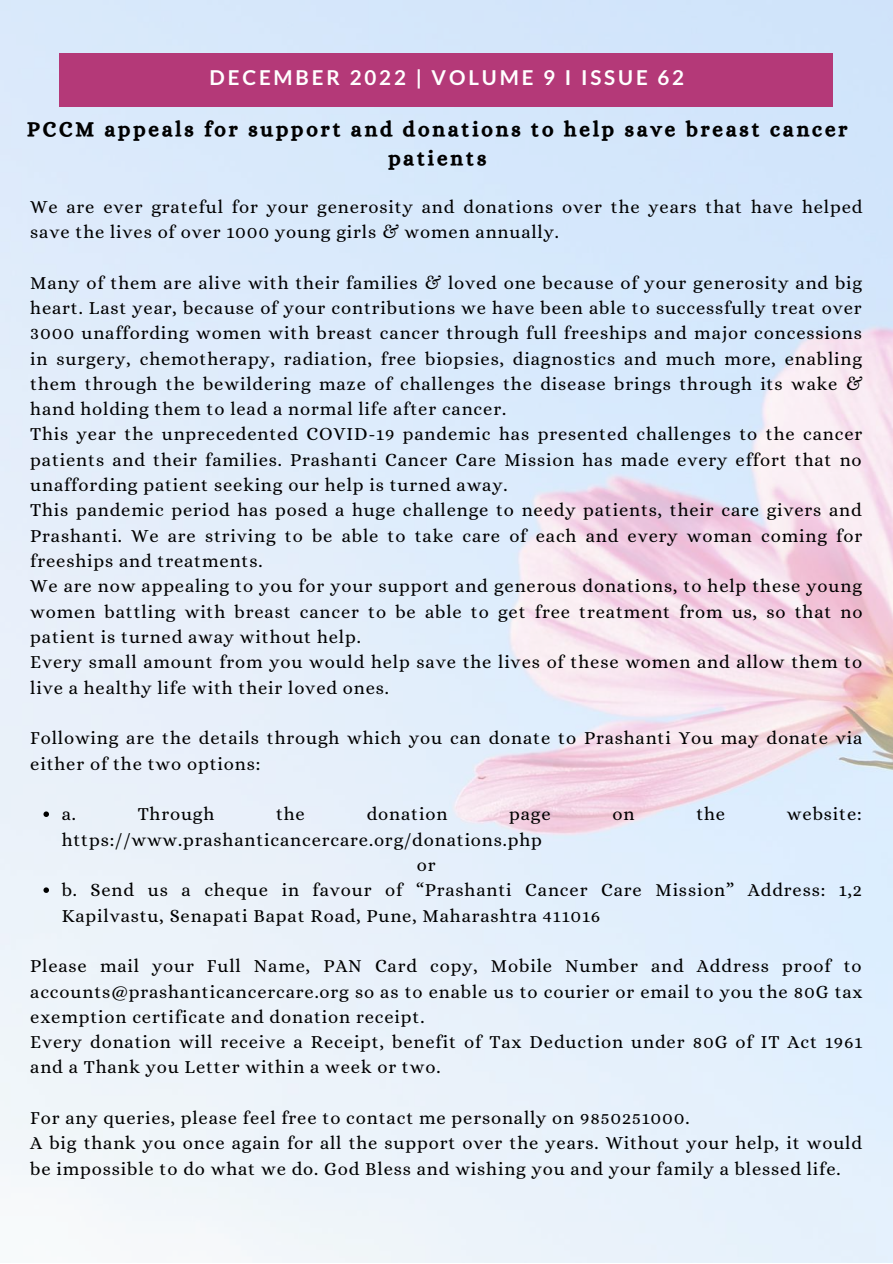
<style>
.page{position:relative;width:893px;height:1264px;background:#fff}
.page>*{position:absolute;margin:0;border:0;box-sizing:border-box;transform-origin:0 0}
.t1{font:21px/29.2px "CA Generated";letter-spacing:.14em;color:#000;text-align:center}
.t2{font:700 20.55px "Lato";letter-spacing:.14em;color:#fff}
.t3{font:18.45px/25.3px "Alice";letter-spacing:.045em;color:#000}
</style>
<div class="page">
<img style="left:0;top:0;width:892px;height:1262px">
<div style="left:59px;top:54px;width:774px;height:53px;background:#b43978"></div>
<svg style="left:43px;top:811px;width:6px;height:6px"></svg>
<svg style="left:43px;top:887px;width:6px;height:5px"></svg>
<p class="t2" style="left:209px;top:65px;width:476px">DECEMBER 2022 | VOLUME 9 I ISSUE 62</p>
<p class="t1" style="left:27px;top:114px;width:821px">PCCM appeals for support and donations to help save breast cancer patients</p>
<p class="t3" style="left:30px;top:194px;width:833px">We are ever grateful for your generosity and donations over the years that have helped save the lives of over 1000 young girls &amp; women annually.</p>
<p class="t3" style="left:30px;top:270px;width:833px">Many of them are alive with their families &amp; loved one because of your generosity and big heart. Last year, because of your contributions we have been able to successfully treat over 3000 unaffording women with breast cancer through full freeships and major concessions in surgery, chemotherapy, radiation, free biopsies, diagnostics and much more, enabling them through the bewildering maze of challenges the disease brings through its wake &amp; hand holding them to lead a normal life after cancer.<br>This year the unprecedented COVID-19 pandemic has presented challenges to the cancer patients and their families. Prashanti Cancer Care Mission has made every effort that no unaffording patient seeking our help is turned away.<br>This pandemic period has posed a huge challenge to needy patients, their care givers and Prashanti. We are striving to be able to take care of each and every woman coming for freeships and treatments.<br>We are now appealing to you for your support and generous donations, to help these young women battling with breast cancer to be able to get free treatment from us, so that no patient is turned away without help.<br>Every small amount from you would help save the lives of these women and allow them to live a healthy life with their loved ones.</p>
<p class="t3" style="left:30px;top:725px;width:833px">Following are the details through which you can donate to Prashanti You may donate via either of the two options:</p>
<p class="t3" style="left:62px;top:801px;width:16px">a.</p>
<p class="t3" style="left:138px;top:801px;width:78px">Through</p>
<p class="t3" style="left:276px;top:801px;width:30px">the</p>
<p class="t3" style="left:366px;top:801px;width:82px">donation</p>
<p class="t3" style="left:509px;top:801px;width:43px">page</p>
<p class="t3" style="left:612px;top:801px;width:24px">on</p>
<p class="t3" style="left:696px;top:801px;width:30px">the</p>
<p class="t3" style="left:786px;top:801px;width:76px">website:</p>
<p class="t3" style="left:62px;top:826px;width:481px">https://www.prashanticancercare.org/donations.php</p>
<p class="t3" style="left:62px;top:877px;width:801px">b. Send us a cheque in favour of “Prashanti Cancer Care Mission” Address: 1,2<br>Kapilvastu, Senapati Bapat Road, Pune, Maharashtra 411016</p>
<p class="t3" style="left:417px;top:852px;width:20px">or</p>
<p class="t3" style="left:30px;top:953px;width:833px">Please mail your Full Name, PAN Card copy, Mobile Number and Address proof to accounts@prashanticancercare.org so as to enable us to courier or email to you the 80G tax exemption certificate and donation receipt.<br>Every donation will receive a Receipt, benefit of Tax Deduction under 80G of IT Act 1961 and a Thank you Letter within a week or two.</p>
<p class="t3" style="left:30px;top:1105px;width:833px">For any queries, please feel free to contact me personally on 9850251000.<br>A big thank you once again for all the support over the years. Without your help, it would be impossible to do what we do. God Bless and wishing you and your family a blessed life.</p>
</div>
